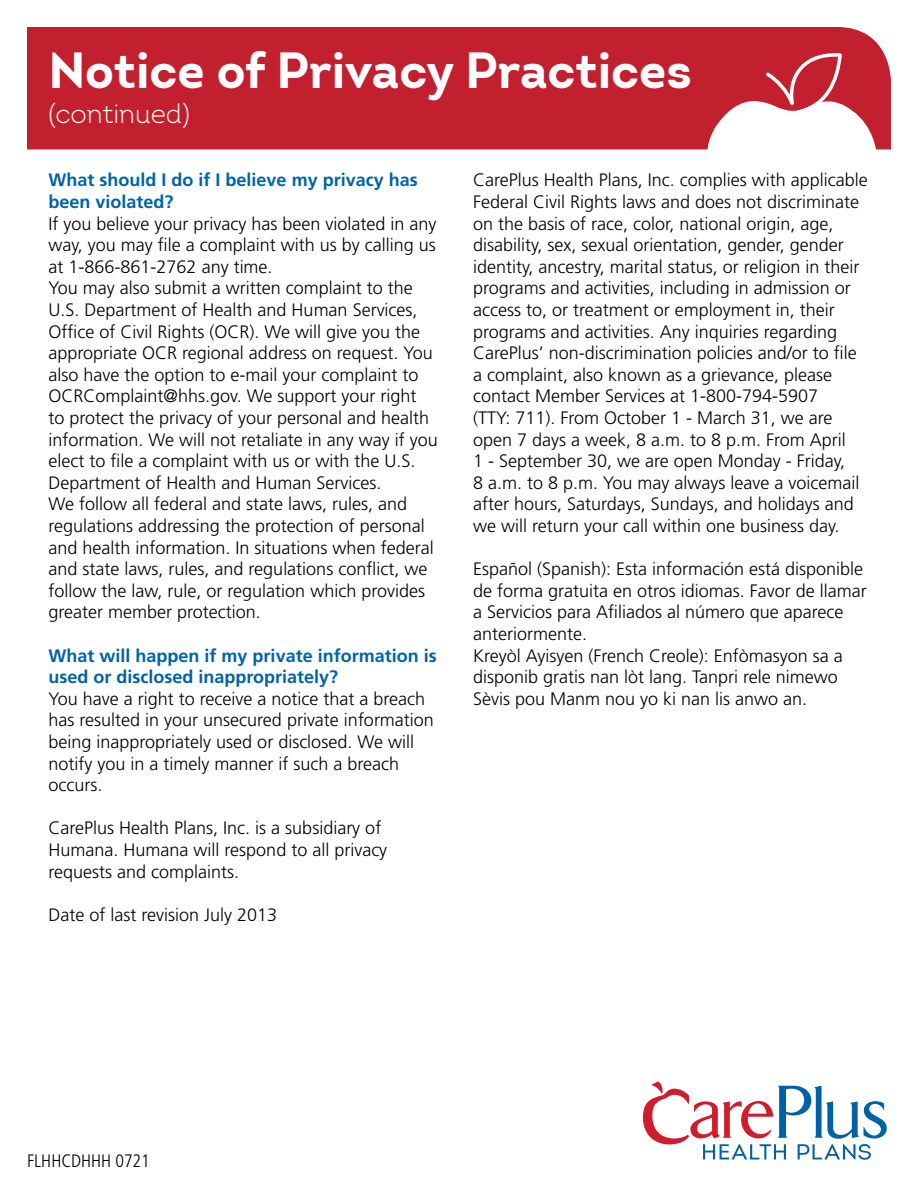
<style>
.page{position:relative;width:918px;height:1188px;background:#fff}
.page>*{position:absolute;margin:0;border:0;box-sizing:border-box;transform-origin:0 0}
.t1{font:700 49.5px "Intro";color:#fff}
.t2{font:300 27px "Intro";color:#fff}
.t3{font:300 18px/21.6px "Frutiger";color:#000}
.t4{font:700 18px/21.6px "Frutiger";color:#0063a7}
.t5{font:300 condensed 18px "Frutiger";color:#000}
</style>
<div class="page">
<div style="left:27px;top:27px;width:864px;height:122px;background:#c3202f"></div>
<svg style="left:643px;top:1081px;width:244px;height:79px"></svg>
<svg style="left:704px;top:52px;width:176px;height:98px"></svg>
<p class="t1" style="left:49px;top:39px;width:645px">Notice of Privacy Practices</p>
<p class="t2" style="left:49px;top:97px;width:143px">(continued)</p>
<p class="t4" style="left:49px;top:169px;width:371px">What should I do if I believe my privacy has been violated?</p>
<p class="t3" style="left:49px;top:213px;width:390px;text-align:justify">If you believe your privacy has been violated in any way, you may file a complaint with us by calling us at 1-866-861-2762 any time.</p>
<p class="t3" style="left:49px;top:278px;width:391px">You may also submit a written complaint to the U.S. Department of Health and Human Services, Office of Civil Rights (OCR). We will give you the appropriate OCR regional address on request. You also have the option to e-mail your complaint to OCRComplaint@hhs.gov. We support your right<br>to protect the privacy of your personal and health information. We will not retaliate in any way if you elect to file a complaint with us or with the U.S.<br>Department of Health and Human Services.</p>
<p class="t3" style="left:49px;top:494px;width:387px">We follow all federal and state laws, rules, and regulations addressing the protection of personal and health information. In situations when federal and state laws, rules, and regulations conflict, we follow the law, rule, or regulation which provides greater member protection.</p>
<p class="t4" style="left:49px;top:645px;width:390px">What will happen if my private information is used or disclosed inappropriately?</p>
<p class="t3" style="left:49px;top:688px;width:387px">You have a right to receive a notice that a breach has resulted in your unsecured private information being inappropriately used or disclosed. We will notify you in a timely manner if such a breach occurs.</p>
<p class="t3" style="left:49px;top:818px;width:340px">CarePlus Health Plans, Inc. is a subsidiary of<br>Humana. Humana will respond to all privacy requests and complaints.</p>
<p class="t3" style="left:49px;top:904px;width:230px">Date of last revision July 2013</p>
<p class="t3" style="left:473px;top:170px;width:396px">CarePlus Health Plans, Inc. complies with applicable Federal Civil Rights laws and does not discriminate on the basis of race, color, national origin, age, disability, sex, sexual orientation, gender, gender identity, ancestry, marital status, or religion in their programs and activities, including in admission or access to, or treatment or employment in, their programs and activities. Any inquiries regarding CarePlus’ non-discrimination policies and/or to file a complaint, also known as a grievance, please contact Member Services at 1-800-794-5907<br>(TTY: 711). From October 1 - March 31, we are open 7 days a week, 8 a.m. to 8 p.m. From April<br>1 - September 30, we are open Monday - Friday,<br>8 a.m. to 8 p.m. You may always leave a voicemail after hours, Saturdays, Sundays, and holidays and we will return your call within one business day.</p>
<p class="t3" style="left:473px;top:558px;width:395px">Español (Spanish): Esta información está disponible de forma gratuita en otros idiomas. Favor de llamar a Servicios para Afiliados al número que aparece anteriormente.</p>
<p class="t3" style="left:473px;top:645px;width:371px">Kreyòl Ayisyen (French Creole): Enfòmasyon sa a disponib gratis nan lòt lang. Tanpri rele nimewo<br>Sèvis pou Manm nou yo ki nan lis anwo an.</p>
<p class="t5" style="left:27px;top:1151px;width:124px">FLHHCDHHH 0721</p>
</div>
